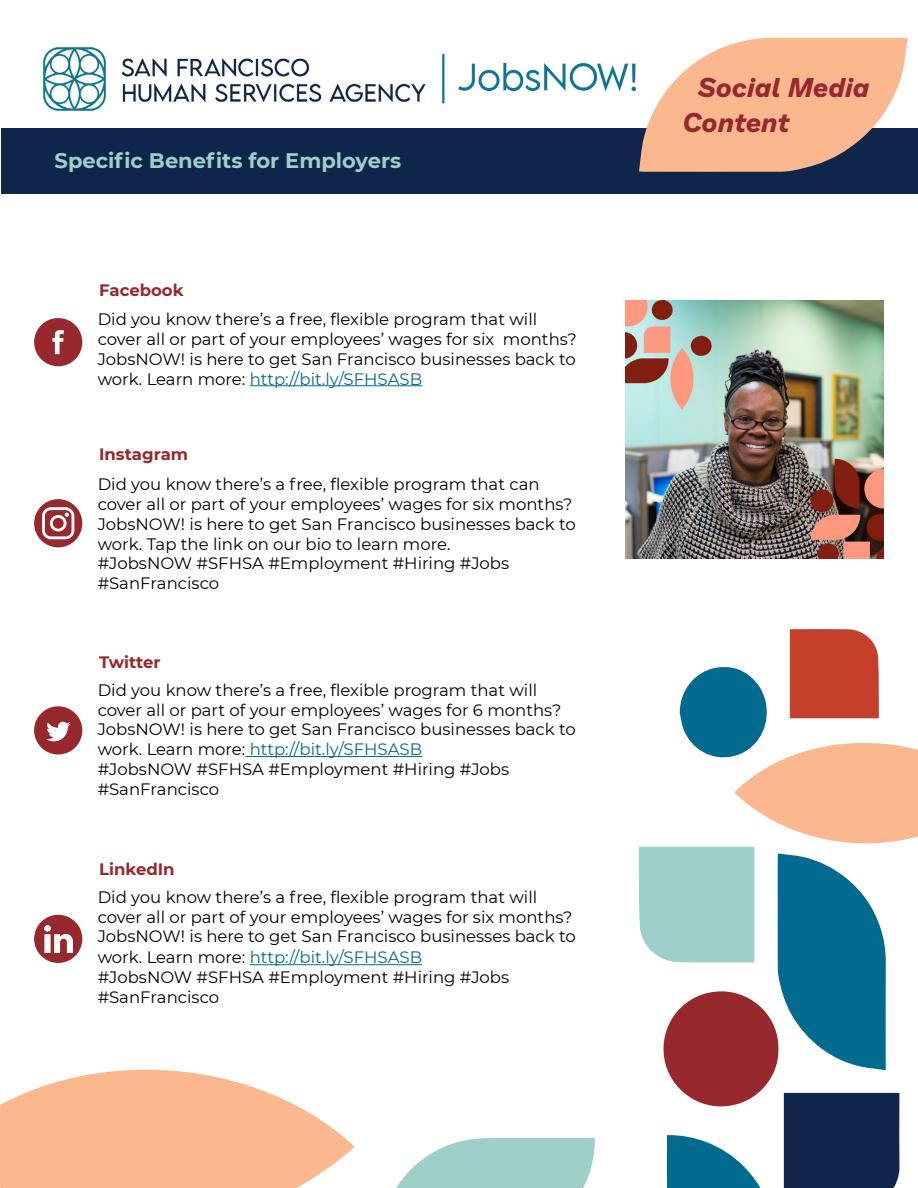
<style>
.page{position:relative;width:918px;height:1188px;background:#fff}
.page>*{position:absolute;margin:0;border:0;box-sizing:border-box;transform-origin:0 0}
.t1{font:italic 700 27px/34.5px "Prodigy Sans";color:#97282d}
.t2{font:700 21px "Montserrat";color:#9ecfc9}
.t3{font:16.5px/19.8px "Montserrat";color:#000}
.t4{font:700 16.5px "Montserrat";color:#97282d}
.s1{color:#006b8f}
</style>
<div class="page">
<hr style="left:250px;top:385px;width:172px;height:1px;background:#006b8f">
<hr style="left:245px;top:756px;width:177px;height:1px;background:#006b8f">
<hr style="left:250px;top:964px;width:172px;height:1px;background:#006b8f">
<div style="left:1px;top:129px;width:917px;height:65px;background:#0f2549"></div>
<img style="left:42px;top:46px;width:595px;height:65px">
<svg style="left:639px;top:38px;width:269px;height:134px"></svg>
<div style="left:34px;top:318px;width:48px;height:48px;background:#97282d;border-radius:50%"></div>
<svg style="left:52px;top:330px;width:12px;height:24px"></svg>
<div style="left:34px;top:499px;width:48px;height:48px;background:#97282d;border-radius:50%"></div>
<svg style="left:42px;top:507px;width:32px;height:32px"></svg>
<div style="left:34px;top:706px;width:48px;height:49px;background:#97282d;border-radius:50%"></div>
<svg style="left:46px;top:722px;width:24px;height:19px"></svg>
<img style="left:625px;top:300px;width:258px;height:258px">
<svg style="left:639px;top:629px;width:279px;height:559px"></svg>
<div style="left:34px;top:915px;width:48px;height:48px;background:#97282d;border-radius:50%"></div>
<img style="left:44px;top:925px;width:28px;height:27px">
<svg style="left:0;top:1069px;width:355px;height:119px;fill:#fbb78e"></svg>
<svg style="left:396px;top:1138px;width:199px;height:50px;background:#add6d1"></svg>
<p class="t2" style="left:55px;top:145px;width:348px">Specific Benefits for Employers</p>
<p class="t4" style="left:99px;top:279px;width:86px">Facebook</p>
<p class="t3" style="left:98px;top:309px;width:441px">Did you know there’s a free, flexible program that will</p>
<p class="t3" style="left:98px;top:329px;width:481px;text-align:justify">cover all or part of your employees’ wages for six months?<br>JobsNOW! is here to get San Francisco businesses back to work. Learn more: <span class="s1">http://bit.ly/SFHSASB</span></p>
<p class="t4" style="left:99px;top:442px;width:91px">Instagram</p>
<p class="t3" style="left:98px;top:474px;width:443px">Did you know there’s a free, flexible program that can</p>
<p class="t3" style="left:98px;top:494px;width:480px">cover all or part of your employees’ wages for six months?<br>JobsNOW! is here to get San Francisco businesses back to work. Tap the link on our bio to learn more.<br>#JobsNOW #SFHSA #Employment #Hiring #Jobs #SanFrancisco</p>
<p class="t4" style="left:99px;top:650px;width:63px">Twitter</p>
<p class="t3" style="left:98px;top:680px;width:441px">Did you know there’s a free, flexible program that will</p>
<p class="t3" style="left:98px;top:699px;width:480px">cover all or part of your employees’ wages for 6 months?<br>JobsNOW! is here to get San Francisco businesses back to work. Learn more: <span class="s1">http://bit.ly/SFHSASB<br></span>#JobsNOW #SFHSA #Employment #Hiring #Jobs #SanFrancisco</p>
<p class="t4" style="left:99px;top:858px;width:77px">LinkedIn</p>
<p class="t3" style="left:98px;top:887px;width:441px">Did you know there’s a free, flexible program that will</p>
<p class="t3" style="left:98px;top:906px;width:480px">cover all or part of your employees’ wages for six months?<br>JobsNOW! is here to get San Francisco businesses back to work. Learn more: <span class="s1">http://bit.ly/SFHSASB<br></span>#JobsNOW #SFHSA #Employment #Hiring #Jobs #SanFrancisco</p>
<p class="t1" style="left:682px;top:70px;width:189px;text-indent:15px">Social Media<br>Content</p>
</div>
